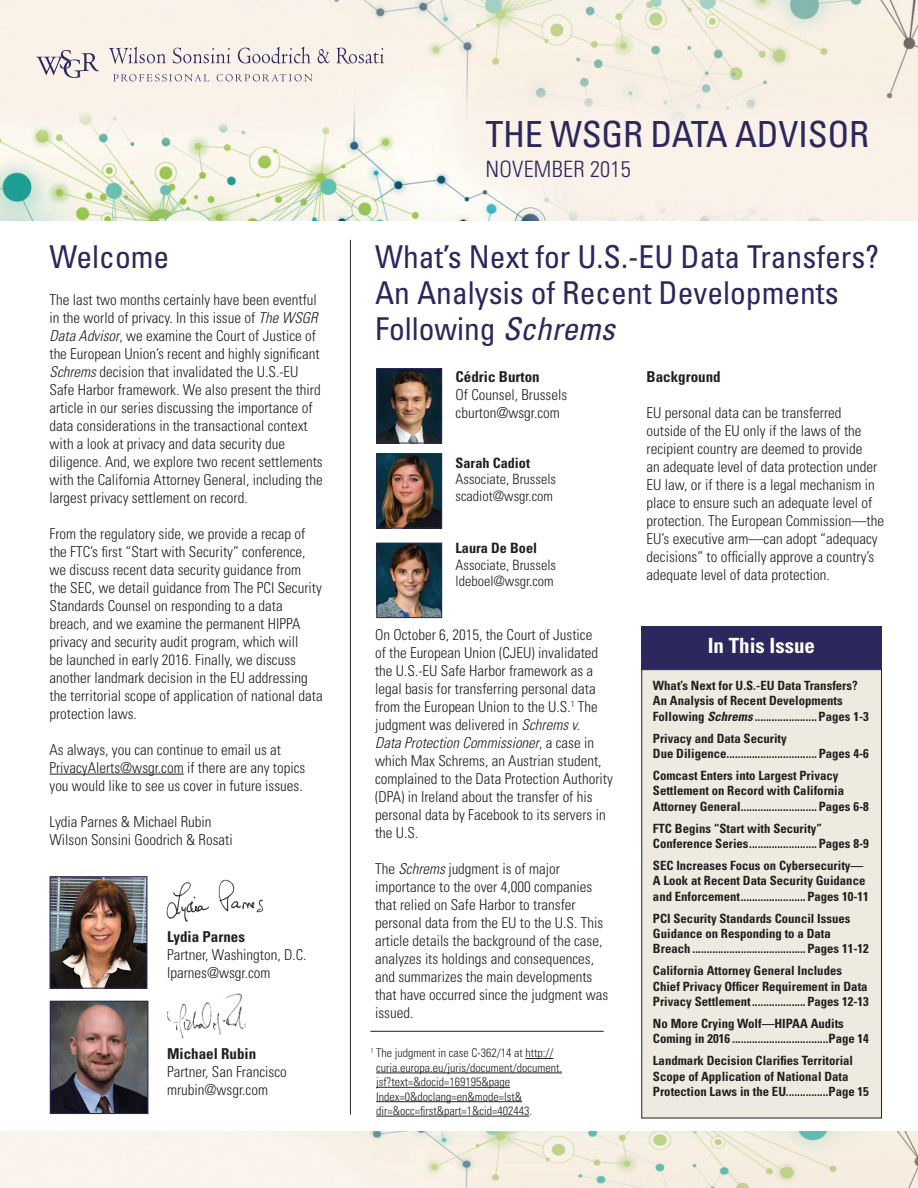
<style>
.page{position:relative;width:918px;height:1188px;background:#fff}
.page>*{position:absolute;margin:0;border:0;box-sizing:border-box;transform-origin:0 0}
.t1{font:condensed 36px "Univers LT Std";letter-spacing:-.01em;color:#2c275d}
.t2{font:condensed 31.5px/36px "Univers LT Std";color:#2c275d}
.t3{font:300 condensed 22.5px "Univers LT Std";letter-spacing:.01em;color:#2c275d}
.t4{font:700 condensed 21px "Univers LT Std";color:#fff}
.t5{font:300 condensed 15px/18px "Univers LT Std";color:#231f20}
.t6{font:700 condensed 15px "Univers LT Std";color:#231f20}
.t7{font:300 condensed 14.25px/16.5px "Univers LT Std";color:#231f20}
.t8{font:700 condensed 14.25px "Univers LT Std";color:#231f20}
.t9{font:700 condensed 12.75px/15.3px "Univers LT Std";color:#231f20}
.t10{font:300 condensed 12px/14.4px "Univers LT Std";color:#231f20}
.s1{font-style:italic}
</style>
<div class="page">
<img style="left:0;top:1132px;width:918px;height:56px">
<hr style="left:50px;top:774px;width:134px;height:1px;background:#231f20">
<div style="left:641px;top:626px;width:241px;height:43px;background:#2c275d"></div>
<img style="left:379px;top:370px;width:61px;height:71px">
<div style="left:377px;top:368px;width:65px;height:75px;border:1px solid #2c275d"></div>
<div style="left:642px;top:670px;width:240px;height:448px;background:#efeae0"></div>
<div style="left:641px;top:669px;width:241px;height:449px;border:1px solid #231f20"></div>
<img style="left:52px;top:878px;width:93px;height:109px">
<div style="left:50px;top:876px;width:97px;height:113px;border:1px solid #2c275d"></div>
<img style="left:166px;top:879px;width:98px;height:43px">
<img style="left:52px;top:1003px;width:94px;height:109px">
<div style="left:50px;top:1001px;width:98px;height:113px;border:1px solid #2c275d"></div>
<img style="left:167px;top:993px;width:79px;height:45px">
<img style="left:379px;top:455px;width:61px;height:71px">
<div style="left:377px;top:453px;width:65px;height:75px;border:1px solid #2c275d"></div>
<img style="left:379px;top:545px;width:61px;height:71px">
<div style="left:377px;top:543px;width:65px;height:75px;border:1px solid #2c275d"></div>
<hr style="left:350px;top:240px;width:1px;height:875px;background:#231f20">
<img style="left:0;top:0;width:918px;height:220px">
<svg style="left:36px;top:47px;width:348px;height:35px;background:#e2dad8"></svg>
<svg style="left:525px;top:1058px;width:28px;height:1px"></svg>
<hr style="left:376px;top:1073px;width:186px;height:1px;background:#231f20">
<hr style="left:376px;top:1087px;width:134px;height:1px;background:#231f20">
<hr style="left:376px;top:1101px;width:146px;height:1px;background:#231f20">
<hr style="left:376px;top:1116px;width:153px;height:1px;background:#231f20">
<hr style="left:370px;top:1031px;width:234px;height:1px;background:#231f20">
<h2 class="t2" style="left:50px;top:239px;width:121px">Welcome</h2>
<p class="t5" style="left:50px;top:290px;width:275px">The last two months certainly have been eventful in the world of privacy. In this issue of <span class="s1">The WSGR Data Advisor</span>, we examine the Court of Justice of the European Union’s recent and highly significant <span class="s1">Schrems</span> decision that invalidated the U.S.-EU Safe Harbor framework. We also present the third article in our series discussing the importance of data considerations in the transactional context with a look at privacy and data security due diligence. And, we explore two recent settlements with the California Attorney General, including the largest privacy settlement on record.</p>
<p class="t5" style="left:50px;top:524px;width:275px">From the regulatory side, we provide a recap of the FTC’s first “Start with Security” conference, we discuss recent data security guidance from<br>the SEC, we detail guidance from The PCI Security Standards Counsel on responding to a data breach, and we examine the permanent HIPPA privacy and security audit program, which will<br>be launched in early 2016. Finally, we discuss another landmark decision in the EU addressing the territorial scope of application of national data protection laws.</p>
<p class="t5" style="left:50px;top:740px;width:257px">As always, you can continue to email us at<br>PrivacyAlerts@wsgr.com if there are any topics you would like to see us cover in future issues.</p>
<p class="t5" style="left:50px;top:812px;width:185px">Lydia Parnes &amp; Michael Rubin<br>Wilson Sonsini Goodrich &amp; Rosati</p>
<p class="t6" style="left:167px;top:928px;width:79px">Lydia Parnes</p>
<p class="t5" style="left:167px;top:946px;width:141px">Partner, Washington, D.C. lparnes@wsgr.com</p>
<p class="t6" style="left:167px;top:1045px;width:91px">Michael Rubin</p>
<p class="t5" style="left:167px;top:1063px;width:121px">Partner, San Francisco mrubin@wsgr.com</p>
<h1 class="t1" style="left:486px;top:111px;width:385px">THE WSGR DATA ADVISOR</h1>
<h3 class="t3" style="left:486px;top:155px;width:147px">NOVEMBER 2015</h3>
<h2 class="t2" style="left:375px;top:239px;width:506px">What’s Next for U.S.-EU Data Transfers?<br>An Analysis of Recent Developments<br>Following <span class="s1">Schrems</span></h2>
<p class="t6" style="left:456px;top:367px;width:86px">Cédric Burton</p>
<p class="t5" style="left:456px;top:386px;width:113px">Of Counsel, Brussels cburton@wsgr.com</p>
<p class="t8" style="left:456px;top:454px;width:76px">Sarah Cadiot</p>
<p class="t7" style="left:456px;top:471px;width:102px">Associate, Brussels scadiot@wsgr.com</p>
<p class="t8" style="left:456px;top:539px;width:83px">Laura De Boel</p>
<p class="t7" style="left:456px;top:556px;width:102px">Associate, Brussels ldeboel@wsgr.com</p>
<p class="t5" style="left:375px;top:626px;width:239px">On October 6, 2015, the Court of Justice<br>of the European Union (CJEU) invalidated the U.S.-EU Safe Harbor framework as a legal basis for transferring personal data from the European Union to the U.S.<sup>1</sup> The judgment was delivered in <span class="s1">Schrems v.<br>Data Protection Commissioner</span>, a case in which Max Schrems, an Austrian student, complained to the Data Protection Authority (DPA) in Ireland about the transfer of his personal data by Facebook to its servers in the U.S.</p>
<p class="t5" style="left:375px;top:860px;width:235px">The <span class="s1">Schrems</span> judgment is of major importance to the over 4,000 companies that relied on Safe Harbor to transfer personal data from the EU to the U.S. This article details the background of the case, analyzes its holdings and consequences, and summarizes the main developments that have occurred since the judgment was issued.</p>
<p class="t10" style="left:376px;top:1046px;width:187px;text-indent:-6px"><sup>1</sup> The judgment in case C-362/14 at http:// curia.europa.eu/juris/document/document. jsf?text=&amp;docid=169195&amp;page Index=0&amp;doclang=en&amp;mode=lst&amp; dir=&amp;occ=first&amp;part=1&amp;cid=402443.</p>
<p class="t6" style="left:647px;top:367px;width:76px">Background</p>
<p class="t5" style="left:647px;top:404px;width:239px">EU personal data can be transferred outside of the EU only if the laws of the recipient country are deemed to provide<br>an adequate level of data protection under EU law, or if there is a legal mechanism in place to ensure such an adequate level of protection. The European Commission—the EU’s executive arm—can adopt “adequacy decisions” to officially approve a country’s adequate level of data protection.</p>
<h3 class="t4" style="left:708px;top:633px;width:109px">In This Issue</h3>
<p class="t9" style="left:653px;top:678px;width:217px">What’s Next for U.S.-EU Data Transfers?<br>An Analysis of Recent Developments<br>Following <span class="s1">Schrems</span> ......................Pages 1-3</p>
<p class="t9" style="left:653px;top:730px;width:218px">Privacy and Data Security<br>Due Diligence................................Pages 4-6</p>
<p class="t9" style="left:653px;top:768px;width:218px">Comcast Enters into Largest Privacy<br>Settlement on Record with California<br>Attorney General...........................Pages 6-8</p>
<p class="t9" style="left:653px;top:820px;width:217px">FTC Begins “Start with Security”<br>Conference Series........................Pages 8-9</p>
<p class="t9" style="left:653px;top:858px;width:218px">SEC Increases Focus on Cybersecurity—<br>A Look at Recent Data Security Guidance and Enforcement.......................Pages 10-11</p>
<p class="t9" style="left:653px;top:910px;width:217px">PCI Security Standards Council Issues<br>Guidance on Responding to a Data<br>Breach ........................................Pages 11-12</p>
<p class="t9" style="left:653px;top:963px;width:217px">California Attorney General Includes<br>Chief Privacy Officer Requirement in Data<br>Privacy Settlement...................Pages 12-13</p>
<p class="t9" style="left:653px;top:1016px;width:217px">No More Crying Wolf—HIPAA Audits<br>Coming in 2016 ..................................Page 14</p>
<p class="t9" style="left:653px;top:1053px;width:217px">Landmark Decision Clarifies Territorial<br>Scope of Application of National Data<br>Protection Laws in the EU...............Page 15</p>
</div>
